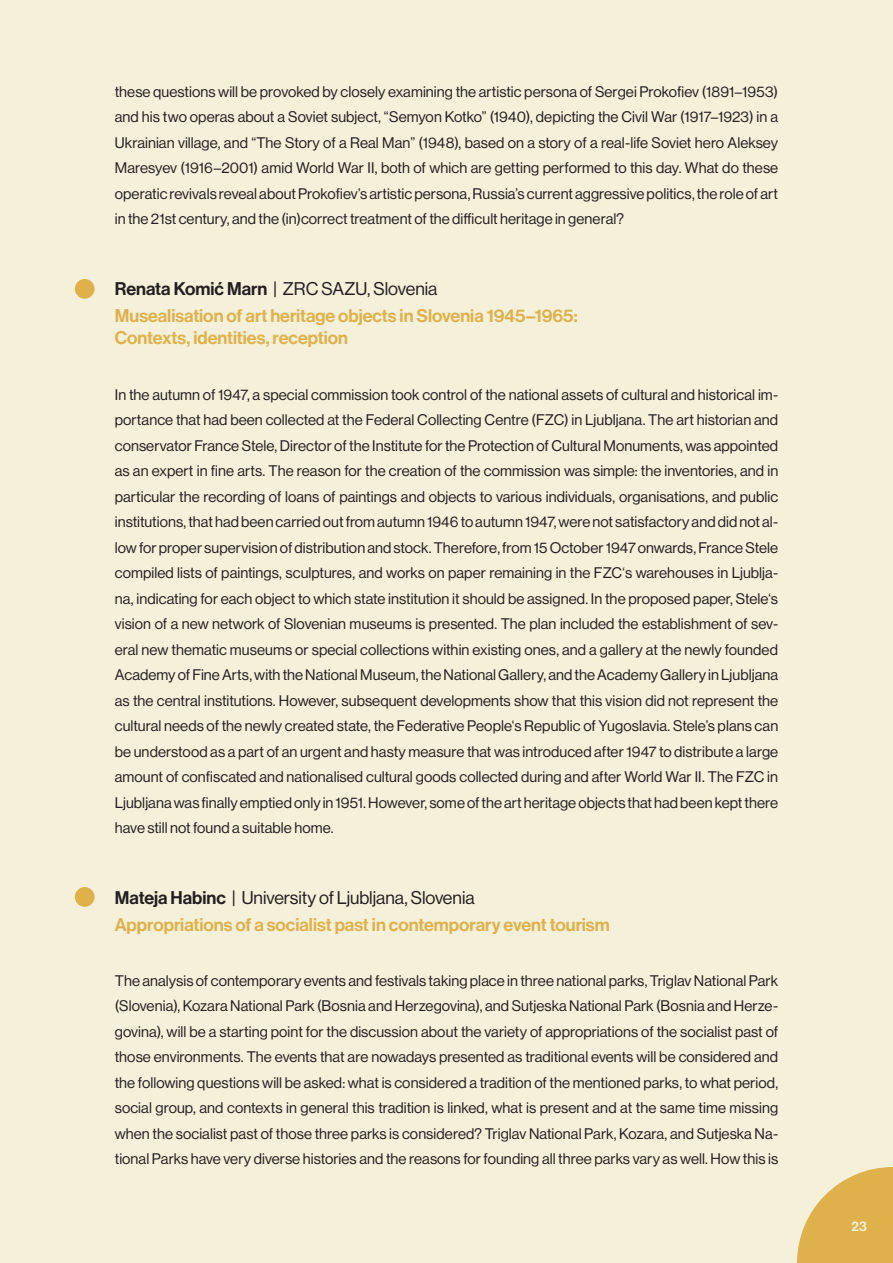
<style>
.page{position:relative;width:893px;height:1263px;background:#f5f0da}
.page>*{position:absolute;margin:0;border:0;box-sizing:border-box;transform-origin:0 0}
.NASLOV_panela{font:18px/22.5px "N Haas Grotesk DS Pro 65 Md";color:#dfb14b}
.avtorji_naslov{font:18px "N Haas Grotesk DS Pro 55 Rg";color:#231f20}
.body_tekst{font:15px/25.5px "N Haas Grotesk DS Pro 55 Rg";letter-spacing:.005em;color:#231f20;text-align:justify}
.t1{font:13.65px "N Haas Grotesk DS Pro 65 Md";color:#f5f0da}
.s1{font-family:"N Haas Grotesk DS Pro 65 Md"}
</style>
<div class="page">
<svg style="left:797px;top:1167px;width:96px;height:96px"></svg>
<div style="left:75px;top:279px;width:20px;height:20px;background:#dfb14b;border-radius:50%"></div>
<div style="left:75px;top:887px;width:20px;height:20px;background:#dfb14b;border-radius:50%"></div>
<p class="body_tekst" style="left:115px;top:79px;width:665px">these questions will be provoked by closely examining the artistic persona of Sergei Prokofiev (1891–1953) and his two operas about a Soviet subject, “Semyon Kotko” (1940), depicting the Civil War (1917–1923) in a Ukrainian village, and “The Story of a Real Man” (1948), based on a story of a real-life Soviet hero Aleksey Maresyev (1916–2001) amid World War II, both of which are getting performed to this day. What do these operatic revivals reveal about Prokofiev’s artistic persona, Russia’s current aggressive politics, the role of art in the 21st century, and the (in)correct treatment of the difficult heritage in general?</p>
<p class="avtorji_naslov" style="left:115px;top:278px;width:324px"><span class="s1">Renata Komić Marn</span> | ZRC SAZU, Slovenia</p>
<p class="NASLOV_panela" style="left:115px;top:304px;width:465px">Musealisation of art heritage objects in Slovenia 1945–1965:<br>Contexts, identities, reception</p>
<p class="body_tekst" style="left:115px;top:382px;width:665px">In the autumn of 1947, a special commission took control of the national assets of cultural and historical im&shy;portance that had been collected at the Federal Collecting Centre (FZC) in Ljubljana. The art historian and conservator France Stele, Director of the Institute for the Protection of Cultural Monuments, was appointed as an expert in fine arts. The reason for the creation of the commission was simple: the inventories, and in particular the recording of loans of paintings and objects to various individuals, organisations, and public institutions, that had been carried out from autumn 1946 to autumn 1947, were not satisfactory and did not al&shy;low for proper supervision of distribution and stock. Therefore, from 15 October 1947 onwards, France Stele compiled lists of paintings, sculptures, and works on paper remaining in the FZC‘s warehouses in Ljublja&shy;na, indicating for each object to which state institution it should be assigned. In the proposed paper, Stele‘s vision of a new network of Slovenian museums is presented. The plan included the establishment of sev&shy;eral new thematic museums or special collections within existing ones, and a gallery at the newly founded Academy of Fine Arts, with the National Museum, the National Gallery, and the Academy Gallery in Ljubljana as the central institutions. However, subsequent developments show that this vision did not represent the cultural needs of the newly created state, the Federative People‘s Republic of Yugoslavia. Stele’s plans can be understood as a part of an urgent and hasty measure that was introduced after 1947 to distribute a large amount of confiscated and nationalised cultural goods collected during and after World War II. The FZC in Ljubljana was finally emptied only in 1951. However, some of the art heritage objects that had been kept there have still not found a suitable home.</p>
<p class="avtorji_naslov" style="left:115px;top:887px;width:361px"><span class="s1">Mateja Habinc</span> | University of Ljubljana, Slovenia</p>
<p class="NASLOV_panela" style="left:115px;top:913px;width:496px">Appropriations of a socialist past in contemporary event tourism</p>
<p class="body_tekst" style="left:115px;top:968px;width:665px">The analysis of contemporary events and festivals taking place in three national parks, Triglav National Park (Slovenia), Kozara National Park (Bosnia and Herzegovina), and Sutjeska National Park (Bosnia and Herze&shy;govina), will be a starting point for the discussion about the variety of appropriations of the socialist past of those environments. The events that are nowadays presented as traditional events will be considered and the following questions will be asked: what is considered a tradition of the mentioned parks, to what period, social group, and contexts in general this tradition is linked, what is present and at the same time missing when the socialist past of those three parks is considered? Triglav National Park, Kozara, and Sutjeska Na&shy;tional Parks have very diverse histories and the reasons for founding all three parks vary as well. How this is</p>
<p class="t1" style="left:852px;top:1218px;width:17px">23</p>
</div>
